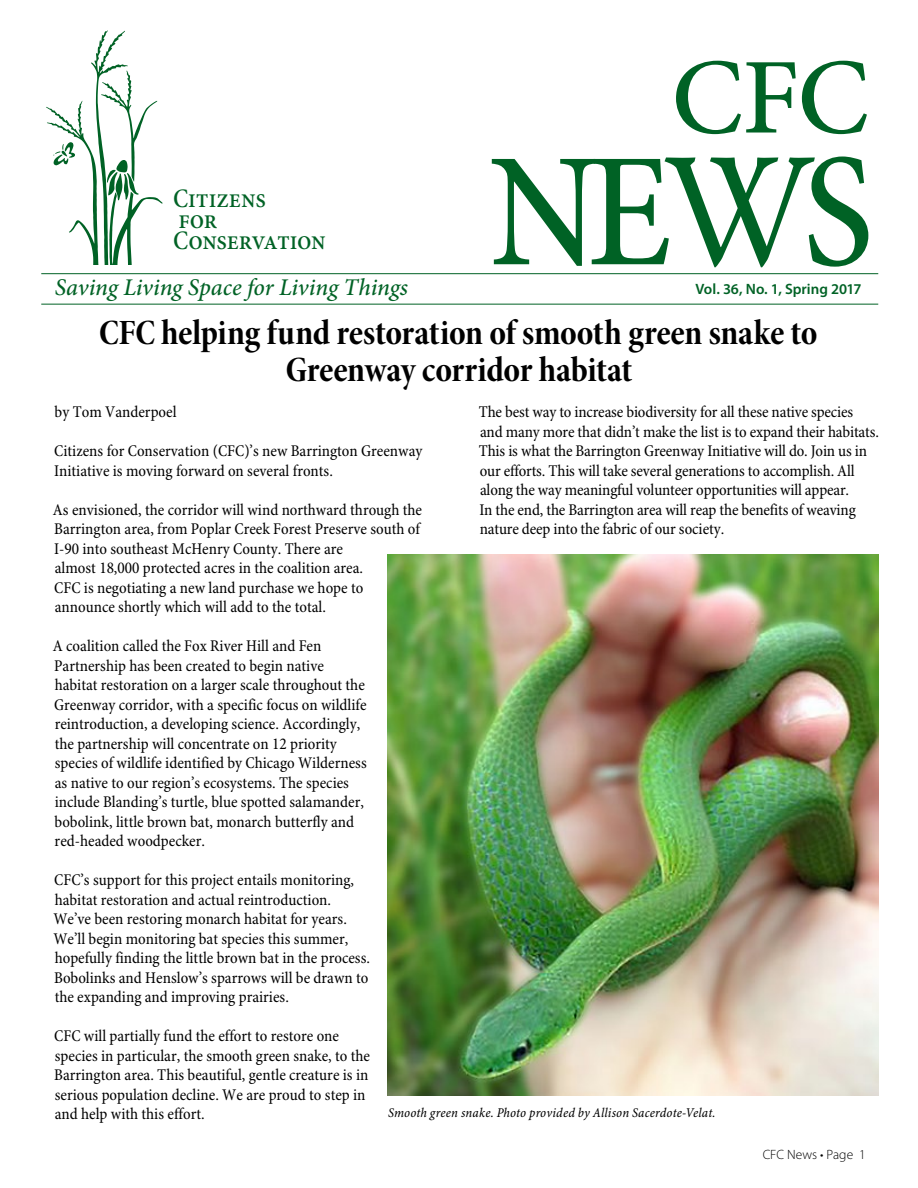
<style>
.page{position:relative;width:918px;height:1188px;background:#fff}
.page>*{position:absolute;margin:0;border:0;box-sizing:border-box;transform-origin:0 0}
.t1{font:500 162px "Minion Pro";color:#006225;scale:.91 1}
.t2{font:500 108px "Minion Pro";color:#006225}
.t3{font:36px/37.5px "Minion Pro Bold Cn Subh";letter-spacing:-.01em;color:#000;text-align:center}
.t4{font:500 condensed 27px/21px "Minion Pro";letter-spacing:-.015em;color:#006225}
.t5{font:italic 500 24px "Minion Pro";letter-spacing:-.01em;color:#006225}
.t6{font:condensed 16.5px/19.5px "Minion Pro";color:#000}
.t7{font:600 15px "Myriad Pro";color:#006225}
.t8{font:13.5px "Minion Pro Cn It Capt";letter-spacing:.01em;color:#000}
.t9{font:300 13.5px "Myriad Pro";color:#000}
.s1{font-family:"Warnock Pro";font-weight:400}
</style>
<div class="page">
<hr style="left:41px;top:273px;width:837px;height:1px;background:#006225">
<hr style="left:41px;top:304px;width:837px;height:1px;background:#006225">
<svg style="left:46px;top:30px;width:117px;height:235px"></svg>
<img style="left:388px;top:554px;width:490px;height:541px">
<h2 class="t2" style="left:671px;top:25px;width:199px">CFC</h2>
<h1 class="t1" style="left:489px;top:103px;width:424px">NE<span class="s1">W</span>S</h1>
<h3 class="t4" style="left:173px;top:189px;width:154px">Citizens<br>for<br>Conservation</h3>
<h3 class="t5" style="left:55px;top:271px;width:355px">Saving Living Space for Living Things</h3>
<p class="t7" style="left:695px;top:279px;width:168px">Vol. 36, No. 1, Spring 2017</p>
<h3 class="t3" style="left:99px;top:315px;width:720px">CFC helping fund restoration of smooth green snake to<br>Greenway corridor habitat</h3>
<p class="t6" style="left:55px;top:403px;width:123px">by Tom Vanderpoel</p>
<p class="t6" style="left:54px;top:442px;width:370px">Citizens for Conservation (CFC)’s new Barrington Greenway<br>Initiative is moving forward on several fronts.</p>
<p class="t6" style="left:53px;top:500px;width:371px">As envisioned, the corridor will wind northward through the Barrington area, from Poplar Creek Forest Preserve south of I-90 into southeast McHenry County. There are<br>almost 18,000 protected acres in the coalition area.<br>CFC is negotiating a new land purchase we hope to announce shortly which will add to the total.</p>
<p class="t6" style="left:53px;top:637px;width:315px">A coalition called the Fox River Hill and Fen Partnership has been created to begin native habitat restoration on a larger scale throughout the Greenway corridor, with a specific focus on wildlife reintroduction, a developing science. Accordingly, the partnership will concentrate on 12 priority species of wildlife identified by Chicago Wilderness as native to our region’s ecosystems. The species include Blanding’s turtle, blue spotted salamander, bobolink, little brown bat, monarch butterfly and red-headed woodpecker.</p>
<p class="t6" style="left:53px;top:871px;width:318px">CFC’s support for this project entails monitoring, habitat restoration and actual reintroduction.<br>We’ve been restoring monarch habitat for years.<br>We’ll begin monitoring bat species this summer, hopefully finding the little brown bat in the process.<br>Bobolinks and Henslow’s sparrows will be drawn to the expanding and improving prairies.</p>
<p class="t6" style="left:54px;top:1027px;width:317px">CFC will partially fund the effort to restore one species in particular, the smooth green snake, to the Barrington area. This beautiful, gentle creature is in serious population decline. We are proud to step in and help with this effort.</p>
<p class="t6" style="left:479px;top:403px;width:402px">The best way to increase biodiversity for all these native species and many more that didn’t make the list is to expand their habitats.<br>This is what the Barrington Greenway Initiative will do. Join us in our efforts. This will take several generations to accomplish. All along the way meaningful volunteer opportunities will appear.<br>In the end, the Barrington area will reap the benefits of weaving nature deep into the fabric of our society.</p>
<p class="t8" style="left:388px;top:1104px;width:329px">Smooth green snake. Photo provided by Allison Sacerdote-Velat.</p>
<p class="t9" style="left:763px;top:1147px;width:105px">CFC News • Page 1</p>
</div>
